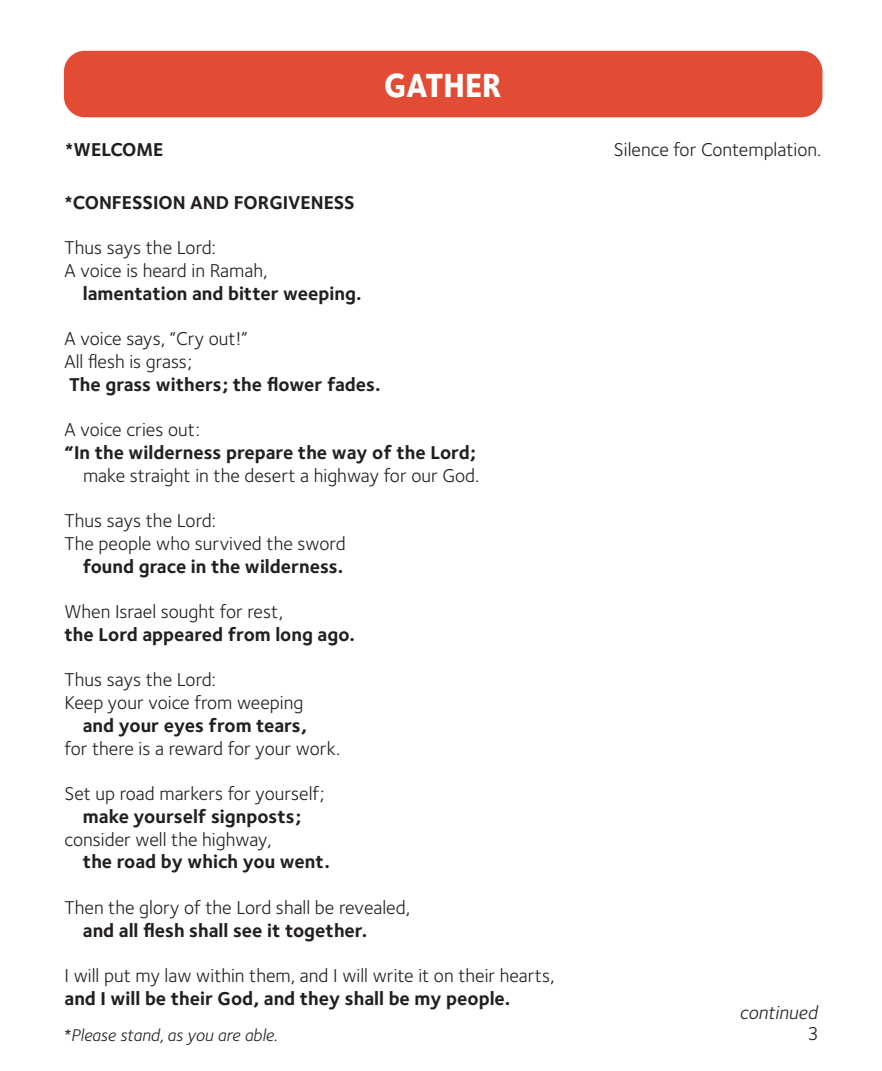
<style>
.page{position:relative;width:882px;height:1071px;background:#fff}
.page>*{position:absolute;margin:0;border:0;box-sizing:border-box;transform-origin:0 0}
.t1{font:800 34.65px "Foundry Sterling";color:#fff;scale:.91 1}
.t2{font:19.25px "Foundry Sterling";color:#231f20}
.t3{font:700 19.25px "Foundry Sterling";color:#231f20}
.t4{font:italic 19.25px "Foundry Sterling";color:#231f20}
.t5{font:italic 17.5px "Foundry Sterling";color:#231f20}
</style>
<div class="page">
<div style="left:64px;top:51px;width:758px;height:66px;background:#e34c34;border-radius:21px"></div>
<p class="t1" style="left:384px;top:64px;width:131px">GATHER</p>
<p class="t3" style="left:65px;top:138px;width:100px">*WELCOME</p>
<p class="t2" style="left:614px;top:138px;width:209px">Silence for Contemplation.</p>
<p class="t3" style="left:65px;top:191px;width:292px">*CONFESSION AND FORGIVENESS</p>
<p class="t2" style="left:65px;top:236px;width:153px">Thus says the Lord:</p>
<p class="t2" style="left:65px;top:259px;width:205px">A voice is heard in Ramah,</p>
<p class="t3" style="left:83px;top:282px;width:280px">lamentation and bitter weeping.</p>
<p class="t2" style="left:65px;top:327px;width:185px">A voice says, “Cry out!”</p>
<p class="t2" style="left:65px;top:350px;width:129px">All flesh is grass;</p>
<p class="t3" style="left:69px;top:373px;width:313px">The grass withers; the flower fades.</p>
<p class="t2" style="left:65px;top:418px;width:137px">A voice cries out:</p>
<p class="t3" style="left:65px;top:441px;width:413px">“In the wilderness prepare the way of the Lord;</p>
<p class="t2" style="left:83px;top:464px;width:398px">make straight in the desert a highway for our God.</p>
<p class="t2" style="left:65px;top:509px;width:153px">Thus says the Lord:</p>
<p class="t2" style="left:65px;top:532px;width:283px">The people who survived the sword</p>
<p class="t3" style="left:83px;top:555px;width:262px">found grace in the wilderness.</p>
<p class="t2" style="left:65px;top:600px;width:220px">When Israel sought for rest,</p>
<p class="t3" style="left:65px;top:623px;width:292px">the Lord appeared from long ago.</p>
<p class="t2" style="left:65px;top:669px;width:153px">Thus says the Lord:</p>
<p class="t2" style="left:65px;top:691px;width:240px">Keep your voice from weeping</p>
<p class="t3" style="left:83px;top:714px;width:226px">and your eyes from tears,</p>
<p class="t2" style="left:65px;top:737px;width:277px">for there is a reward for your work.</p>
<p class="t2" style="left:65px;top:782px;width:261px">Set up road markers for yourself;</p>
<p class="t3" style="left:83px;top:805px;width:220px">make yourself signposts;</p>
<p class="t2" style="left:65px;top:828px;width:209px">consider well the highway,</p>
<p class="t3" style="left:83px;top:850px;width:249px">the road by which you went.</p>
<p class="t2" style="left:65px;top:896px;width:347px">Then the glory of the Lord shall be revealed,</p>
<p class="t3" style="left:83px;top:919px;width:286px">and all flesh shall see it together.</p>
<p class="t2" style="left:65px;top:964px;width:492px">I will put my law within them, and I will write it on their hearts,</p>
<p class="t3" style="left:65px;top:987px;width:447px">and I will be their God, and they shall be my people.</p>
<p class="t4" style="left:740px;top:1001px;width:79px">continued</p>
<p class="t5" style="left:63px;top:1025px;width:216px">*Please stand, as you are able.</p>
<p class="t2" style="left:808px;top:1023px;width:13px">3</p>
</div>
